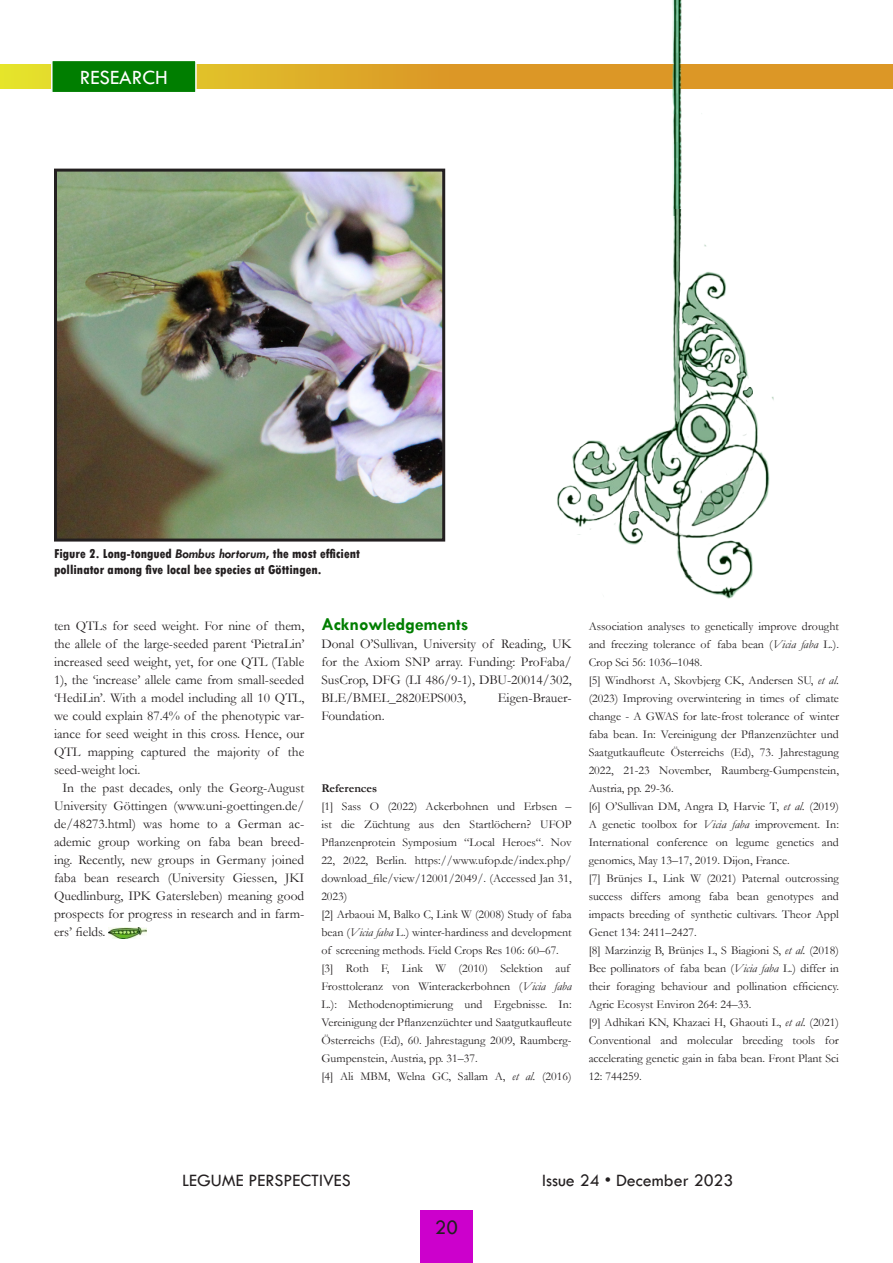
<style>
.page{position:relative;width:893px;height:1263px;background:#fff}
.page>*{position:absolute;margin:0;border:0;box-sizing:border-box;transform-origin:0 0}
.t1{font:21px "Tw Cen";color:#fff}
.t2{font:21px "Tw Cen";color:#231f20}
.t3{font:18px "Tw Cen";color:#231f20}
._3_colunas{font:700 18px "Tw Cen";color:#007e00}
._3_colunas-2{font:13.5px/18px "Garamond";color:#231f20;text-align:justify}
.Styllish_title{font:800 condensed 13.5px/16.2px "Tw Cen";color:#231f20}
.References{font:12px/18px "Garamond";color:#231f20;text-align:justify}
.References-2{font:700 12px "Garamond";color:#231f20}
.s1{font-weight:700;font-style:italic;font-stretch:normal}
.s2{font-style:italic}
</style>
<div class="page">
<svg style="left:0;top:65px;width:893px;height:23px;background:#dda527"></svg>
<div style="left:420px;top:1210px;width:52px;height:53px;background:#c0c"></div>
<div style="left:52px;top:60px;width:144px;height:33px;background:#007e00"></div>
<div style="left:51px;top:60px;width:146px;height:33px;border:2px solid #fff"></div>
<img style="left:627px;top:0;width:115px;height:210px">
<img style="left:58px;top:173px;width:383px;height:365px">
<div style="left:54px;top:169px;width:391px;height:373px;border:3px solid #231f20"></div>
<img style="left:109px;top:927px;width:38px;height:11px">
<img style="left:557px;top:210px;width:217px;height:389px">
<h1 class="t1" style="left:80px;top:65px;width:89px">RESEARCH</h1>
<p class="Styllish_title" style="left:54px;top:545px;width:308px">Figure 2. Long-tongued <span class="s1">Bombus hortorum</span>, the most efficient pollinator among five local bee species at Göttingen.</p>
<p class="_3_colunas-2" style="left:54px;top:616px;width:252px">ten QTLs for seed weight. For nine of them, the allele of the large-seeded parent ‘PietraLin’ increased seed weight, yet, for one QTL (Table 1), the ‘increase’ allele came from small-seeded ‘HediLin’. With a model including all 10 QTL, we could explain 87.4% of the phenotypic var&shy;iance for seed weight in this cross. Hence, our QTL mapping captured the majority of the seed-weight loci.</p>
<p class="_3_colunas-2" style="left:54px;top:778px;width:252px;text-indent:9px">In the past decades, only the Georg-August University Göttingen (www.uni-goettingen.de/ de/48273.html) was home to a German ac&shy;ademic group working on faba bean breed&shy;ing. Recently, new groups in Germany joined faba bean research (University Giessen, JKI Quedlinburg, IPK Gatersleben) meaning good prospects for progress in research and in farm&shy;ers’ fields.</p>
<p class="_3_colunas" style="left:321px;top:613px;width:149px">Acknowledgements</p>
<p class="_3_colunas-2" style="left:321px;top:634px;width:252px">Donal O’Sullivan, University of Reading, UK for the Axiom SNP array. Funding: ProFaba/ SusCrop, DFG (LI 486/9-1), DBU-20014/302, BLE/BMEL_2820EPS003,</p>
<p class="_3_colunas-2" style="left:498px;top:688px;width:75px">Eigen-Brauer-</p>
<p class="_3_colunas-2" style="left:321px;top:706px;width:65px">Foundation.</p>
<p class="References-2" style="left:321px;top:780px;width:57px">References</p>
<p class="References" style="left:321px;top:797px;width:252px">[1] Sass O (2022) Ackerbohnen und Erbsen – ist die Züchtung aus den Startlöchern? UFOP Pflanzenprotein Symposium “Local Heroes“. Nov 22, 2022, Berlin. https://www.ufop.de/index.php/ download_file/view/12001/2049/. (Accessed Jan 31, 2023)</p>
<p class="References" style="left:321px;top:905px;width:252px">[2] Arbaoui M, Balko C, Link W (2008) Study of faba bean (<span class="s2">Vicia faba</span> L.) winter-hardiness and development of screening methods. Field Crops Res 106: 60–67.</p>
<p class="References" style="left:321px;top:959px;width:252px;text-align:left">[3] Roth F, Link W (2010) Selektion auf Frosttoleranz von Winterackerbohnen (<span class="s2">Vicia faba </span>L.): Methodenoptimierung und Ergebnisse. In:<br>Vereinigung der Pflanzenzüchter und Saatgutkaufleute Österreichs (Ed), 60. Jahrestagung 2009, Raumberg-Gumpenstein, Austria, pp. 31–37.</p>
<p class="References" style="left:321px;top:1067px;width:252px">[4] Ali MBM, Welna GC, Sallam A, <span class="s2">et al.</span> (2016)</p>
<p class="References" style="left:589px;top:617px;width:252px">Association analyses to genetically improve drought and freezing tolerance of faba bean (<span class="s2">Vicia faba</span> L.).<br>Crop Sci 56: 1036–1048.</p>
<p class="References" style="left:589px;top:671px;width:252px">[5] Windhorst A, Skovbjerg CK, Andersen SU, <span class="s2">et al. </span>(2023) Improving overwintering in times of climate change - A GWAS for late-frost tolerance of winter faba bean. In: Vereinigung der Pflanzenzüchter und Saatgutkaufleute Österreichs (Ed), 73. Jahrestagung 2022, 21-23 November, Raumberg-Gumpenstein, Austria, pp. 29-36.</p>
<p class="References" style="left:589px;top:797px;width:252px">[6] O’Sullivan DM, Angra D, Harvie T, <span class="s2">et al.</span> (2019)<br>A genetic toolbox for <span class="s2">Vicia faba</span> improvement. In:<br>International conference on legume genetics and genomics, May 13–17, 2019. Dijon, France.</p>
<p class="References" style="left:589px;top:869px;width:252px">[7] Brünjes L, Link W (2021) Paternal outcrossing success differs among faba bean genotypes and impacts breeding of synthetic cultivars. Theor Appl Genet 134: 2411–2427.</p>
<p class="References" style="left:589px;top:941px;width:252px">[8] Marzinzig B, Brünjes L, S Biagioni S, <span class="s2">et al.</span> (2018)<br>Bee pollinators of faba bean (<span class="s2">Vicia faba</span> L.) differ in their foraging behaviour and pollination efficiency.<br>Agric Ecosyst Environ 264: 24–33.</p>
<p class="References" style="left:589px;top:1013px;width:252px">[9] Adhikari KN, Khazaei H, Ghaouti L, <span class="s2">et al.</span> (2021)<br>Conventional and molecular breeding tools for accelerating genetic gain in faba bean. Front Plant Sci 12: 744259.</p>
<h2 class="t3" style="left:182px;top:1169px;width:170px">LEGUME PERSPECTIVES</h2>
<h2 class="t3" style="left:542px;top:1169px;width:193px">Issue 24 • December 2023</h2>
<h1 class="t2" style="left:435px;top:1214px;width:25px">20</h1>
</div>
